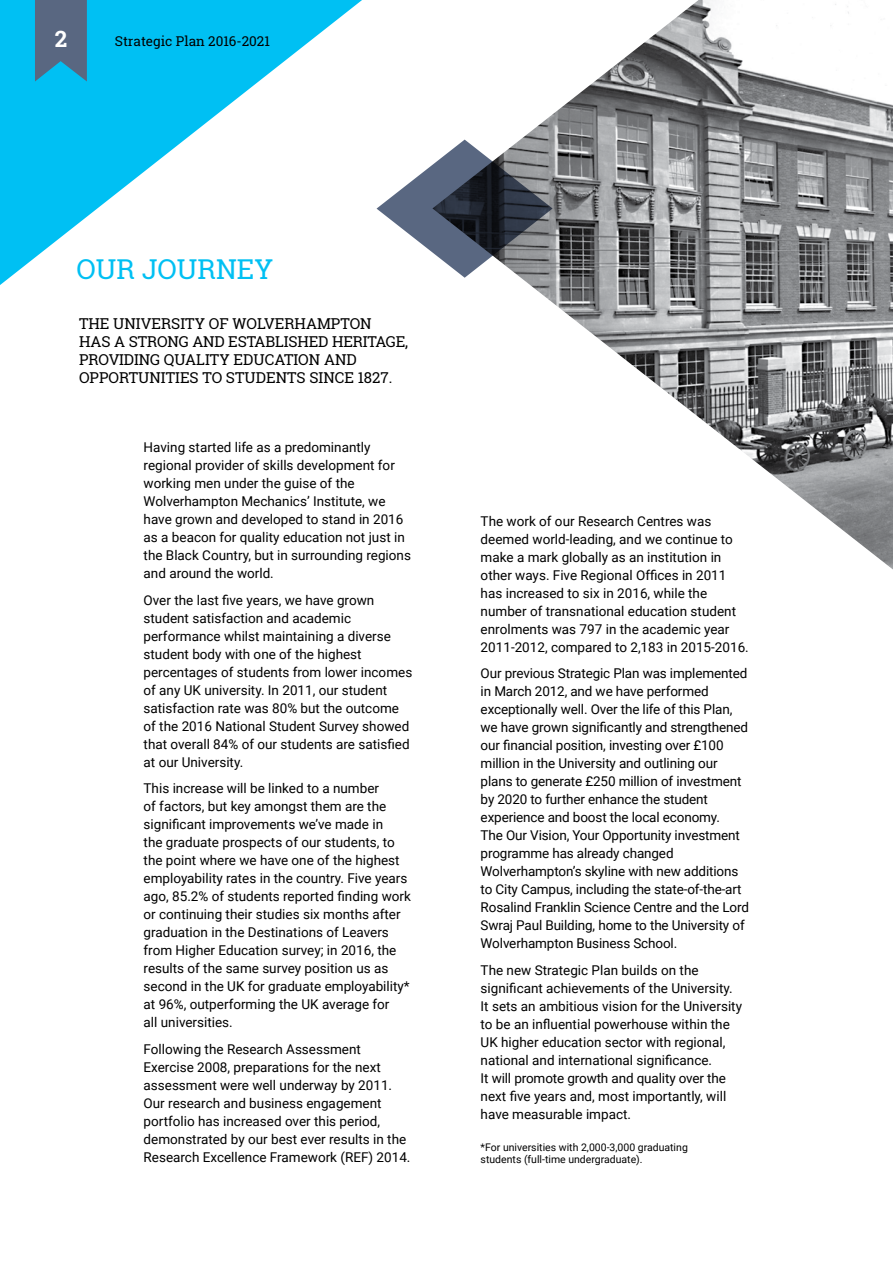
<style>
.page{position:relative;width:893px;height:1263px;background:#fff}
.page>*{position:absolute;margin:0;border:0;box-sizing:border-box;transform-origin:0 0}
.t1{font:27.45px "Roboto Slab";color:#00c0f3}
.t2{font:700 22.5px "Roboto Slab";color:#fff}
.t3{font:15px/18px "Roboto Slab";color:#000}
.t4{font:13.5px/18px "Roboto";color:#000}
.t5{font:13.5px "Roboto Slab";color:#000}
.t6{font:10.5px/12px "Roboto";color:#000}
</style>
<div class="page">
<svg style="left:0;top:0;width:362px;height:285px"></svg>
<svg style="left:35px;top:0;width:52px;height:81px;background:#4e718e"></svg>
<img style="left:464px;top:0;width:429px;height:569px">
<svg style="left:377px;top:140px;width:176px;height:138px"></svg>
<h2 class="t2" style="left:55px;top:23px;width:14px">2</h2>
<p class="t5" style="left:115px;top:31px;width:157px">Strategic Plan 2016-2021</p>
<h1 class="t1" style="left:77px;top:250px;width:198px">OUR JOURNEY</h1>
<p class="t3" style="left:79px;top:314px;width:331px">THE UNIVERSITY OF WOLVERHAMPTON<br>HAS A STRONG AND ESTABLISHED HERITAGE, PROVIDING QUALITY EDUCATION AND OPPORTUNITIES TO STUDENTS SINCE 1827.</p>
<p class="t4" style="left:144px;top:438px;width:269px">Having started life as a predominantly regional provider of skills development for working men under the guise of the Wolverhampton Mechanics’ Institute, we have grown and developed to stand in 2016 as a beacon for quality education not just in the Black Country, but in surrounding regions and around the world.</p>
<p class="t4" style="left:144px;top:590px;width:270px">Over the last five years, we have grown student satisfaction and academic performance whilst maintaining a diverse student body with one of the highest percentages of students from lower incomes of any UK university. In 2011, our student satisfaction rate was 80% but the outcome of the 2016 National Student Survey showed that overall 84% of our students are satisfied at our University.</p>
<p class="t4" style="left:144px;top:779px;width:269px">This increase will be linked to a number<br>of factors, but key amongst them are the significant improvements we’ve made in<br>the graduate prospects of our students, to the point where we have one of the highest employability rates in the country. Five years ago, 85.2% of students reported finding work or continuing their studies six months after graduation in the Destinations of Leavers from Higher Education survey; in 2016, the results of the same survey position us as second in the UK for graduate employability* at 96%, outperforming the UK average for<br>all universities.</p>
<p class="t4" style="left:144px;top:1039px;width:268px">Following the Research Assessment Exercise 2008, preparations for the next assessment were well underway by 2011.<br>Our research and business engagement portfolio has increased over this period, demonstrated by our best ever results in the Research Excellence Framework (REF) 2014.</p>
<p class="t4" style="left:481px;top:511px;width:270px">The work of our Research Centres was deemed world-leading, and we continue to make a mark globally as an institution in other ways. Five Regional Offices in 2011 has increased to six in 2016, while the number of transnational education student enrolments was 797 in the academic year 2011-2012, compared to 2,183 in 2015-2016.</p>
<p class="t4" style="left:481px;top:664px;width:270px">Our previous Strategic Plan was implemented in March 2012, and we have performed exceptionally well. Over the life of this Plan, we have grown significantly and strengthened our financial position, investing over £100 million in the University and outlining our plans to generate £250 million of investment by 2020 to further enhance the student experience and boost the local economy.<br>The Our Vision, Your Opportunity investment programme has already changed Wolverhampton’s skyline with new additions to City Campus, including the state-of-the-art Rosalind Franklin Science Centre and the Lord Swraj Paul Building, home to the University of Wolverhampton Business School.</p>
<p class="t4" style="left:481px;top:960px;width:263px">The new Strategic Plan builds on the significant achievements of the University.<br>It sets an ambitious vision for the University to be an influential powerhouse within the UK higher education sector with regional, national and international significance.<br>It will promote growth and quality over the next five years and, most importantly, will have measurable impact.</p>
<p class="t6" style="left:481px;top:1141px;width:209px">*For universities with 2,000-3,000 graduating students (full-time undergraduate).</p>
</div>
